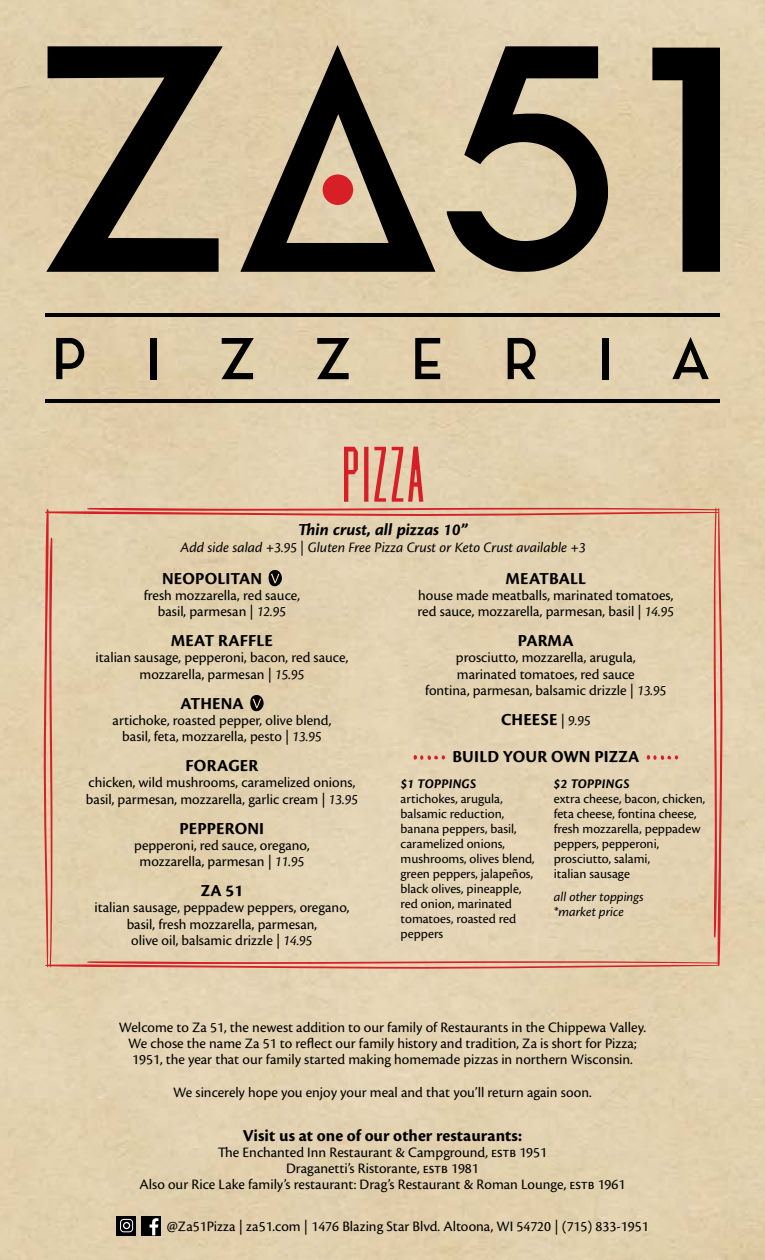
<style>
.page{position:relative;width:765px;height:1260px;background:#e2d1ae}
.page>*{position:absolute;margin:0;border:0;box-sizing:border-box;transform-origin:0 0}
.t1{font:75px "Muncie";color:#d61f26}
.t2{font:700 17.5px/37.5px "Cronos Pro";letter-spacing:.005em;color:#000;text-align:center}
.t3{font:italic 700 17.5px "Cronos Pro";letter-spacing:-.005em;color:#000}
.t4{font:15px/16.2px "Cronos Pro";color:#000;text-align:center}
.t5{font:italic 15px "Cronos Pro";letter-spacing:-.005em;color:#000}
.t6{font:13.75px/15px "Cronos Pro";color:#000}
.t7{font:italic 13.75px/15px "Cronos Pro";letter-spacing:-.005em;color:#000}
.t8{font:italic 700 13.75px "Cronos Pro";letter-spacing:.01em;color:#000}
.s1{font-style:italic}
.s2{font-weight:400;font-size:15px}
.s3{font-weight:400;font-style:italic;font-size:15px}
</style>
<div class="page">
<svg style="left:46px;top:46px;width:177px;height:226px;background:#7f7460"></svg>
<svg style="left:447px;top:46px;width:161px;height:226px;background:#827864"></svg>
<svg style="left:652px;top:48px;width:68px;height:224px;background:#564e41"></svg>
<hr style="left:45px;top:313px;width:675px;height:4px;background:#000">
<hr style="left:45px;top:400px;width:675px;height:3px;background:#000">
<svg style="left:240px;top:45px;width:195px;height:227px;background:#90846e"></svg>
<svg style="left:56px;top:338px;width:28px;height:41px"></svg>
<div style="left:150px;top:338px;width:7px;height:41px;background:#000"></div>
<svg style="left:221px;top:338px;width:33px;height:41px"></svg>
<svg style="left:317px;top:338px;width:32px;height:41px"></svg>
<svg style="left:415px;top:338px;width:25px;height:41px"></svg>
<svg style="left:508px;top:338px;width:28px;height:41px"></svg>
<div style="left:602px;top:338px;width:7px;height:41px;background:#000"></div>
<svg style="left:672px;top:337px;width:37px;height:42px;background:#968b73"></svg>
<div style="left:323px;top:174px;width:30px;height:31px;background:#d61f27;border-radius:50%"></div>
<div style="left:141px;top:1216px;width:19px;height:20px;background:#000"></div>
<svg style="left:150px;top:1218px;width:8px;height:17px"></svg>
<div style="left:116px;top:1216px;width:20px;height:20px;background:#000"></div>
<svg style="left:120px;top:1219px;width:13px;height:13px"></svg>
<svg style="left:43px;top:507px;width:680px;height:462px;background:#e1cdac"></svg>
<h1 class="t1" style="left:342px;top:432px;width:85px">PIZZA</h1>
<p class="t3" style="left:298px;top:520px;width:171px">Thin crust, all pizzas 10”</p>
<p class="t5" style="left:180px;top:538px;width:407px">Add side salad +3.95 | Gluten Free Pizza Crust or Keto Crust available +3</p>
<p class="t2" style="left:162px;top:560px;width:102px">NEOPOLITAN</p>
<p class="t4" style="left:144px;top:587px;width:158px">fresh mozzarella, red sauce, basil, parmesan | <span class="s1">12.95</span></p>
<p class="t2" style="left:171px;top:622px;width:104px">MEAT RAFFLE</p>
<p class="t4" style="left:96px;top:650px;width:254px">italian sausage, pepperoni, bacon, red sauce, mozzarella, parmesan | <span class="s1">15.95</span></p>
<p class="t2" style="left:180px;top:685px;width:65px">ATHENA</p>
<p class="t4" style="left:113px;top:712px;width:220px">artichoke, roasted pepper, olive blend, basil, feta, mozzarella, pesto | <span class="s1">13.95</span></p>
<p class="t2" style="left:186px;top:747px;width:74px">FORAGER</p>
<p class="t4" style="left:86px;top:775px;width:274px;text-align:left">chicken, wild mushrooms, caramelized onions, basil, parmesan, mozzarella, garlic cream | <span class="s1">13.95</span></p>
<p class="t2" style="left:180px;top:810px;width:86px">PEPPERONI</p>
<p class="t4" style="left:134px;top:837px;width:177px">pepperoni, red sauce, oregano, mozzarella, parmesan | <span class="s1">11.95</span></p>
<p class="t2" style="left:201px;top:872px;width:44px">ZA 51</p>
<p class="t4" style="left:94px;top:900px;width:257px">italian sausage, peppadew peppers, oregano, basil, fresh mozzarella, parmesan,<br>olive oil, balsamic drizzle | <span class="s1">14.95</span></p>
<p class="t2" style="left:506px;top:560px;width:82px">MEATBALL</p>
<p class="t4" style="left:418px;top:587px;width:258px;text-align:left">house made meatballs, marinated tomatoes, red sauce, mozzarella, parmesan, basil | <span class="s1">14.95</span></p>
<p class="t2" style="left:518px;top:622px;width:57px">PARMA</p>
<p class="t4" style="left:425px;top:650px;width:243px">prosciutto, mozzarella, arugula, marinated tomatoes, red sauce<br>fontina, parmesan, balsamic drizzle | <span class="s1">13.95</span></p>
<p class="t2" style="left:452px;top:701px;width:188px">CHEESE <span class="s2">|</span> <span class="s3">9.95<br></span>BUILD YOUR OWN PIZZA</p>
<p class="t8" style="left:401px;top:776px;width:77px">$1 TOPPINGS</p>
<p class="t6" style="left:401px;top:792px;width:136px">artichokes, arugula, balsamic reduction, banana peppers, basil, caramelized onions, mushrooms, olives blend, green peppers, jalapeños, black olives, pineapple, red onion, marinated tomatoes, roasted red peppers</p>
<p class="t8" style="left:554px;top:776px;width:77px">$2 TOPPINGS</p>
<p class="t6" style="left:554px;top:792px;width:153px">extra cheese, bacon, chicken, feta cheese, fontina cheese, fresh mozzarella, peppadew peppers, pepperoni, prosciutto, salami,<br>italian sausage</p>
<p class="t7" style="left:554px;top:889px;width:91px">all other toppings *market price</p>
<p class="t4" style="left:119px;top:1019px;width:529px">Welcome to Za 51, the newest addition to our family of Restaurants in the Chippewa Valley.<br>We chose the name Za 51 to reflect our family history and tradition, Za is short for Pizza;<br>1951, the year that our family started making homemade pizzas in northern Wisconsin.</p>
<p class="t4" style="left:173px;top:1084px;width:420px">We sincerely hope you enjoy your meal and that you’ll return again soon.</p>
<p class="t2" style="left:243px;top:1117px;width:281px">Visit us at one of our other restaurants:</p>
<p class="t4" style="left:140px;top:1144px;width:487px">The Enchanted Inn Restaurant &amp; Campground, estb 1951<br>Draganetti’s Ristorante, estb 1981<br>Also our Rice Lake family’s restaurant: Drag’s Restaurant &amp; Roman Lounge, estb 1961</p>
<p class="t4" style="left:167px;top:1218px;width:483px">@Za51Pizza | za51.com | 1476 Blazing Star Blvd. Altoona, WI 54720 | (715) 833-1951</p>
</div>
